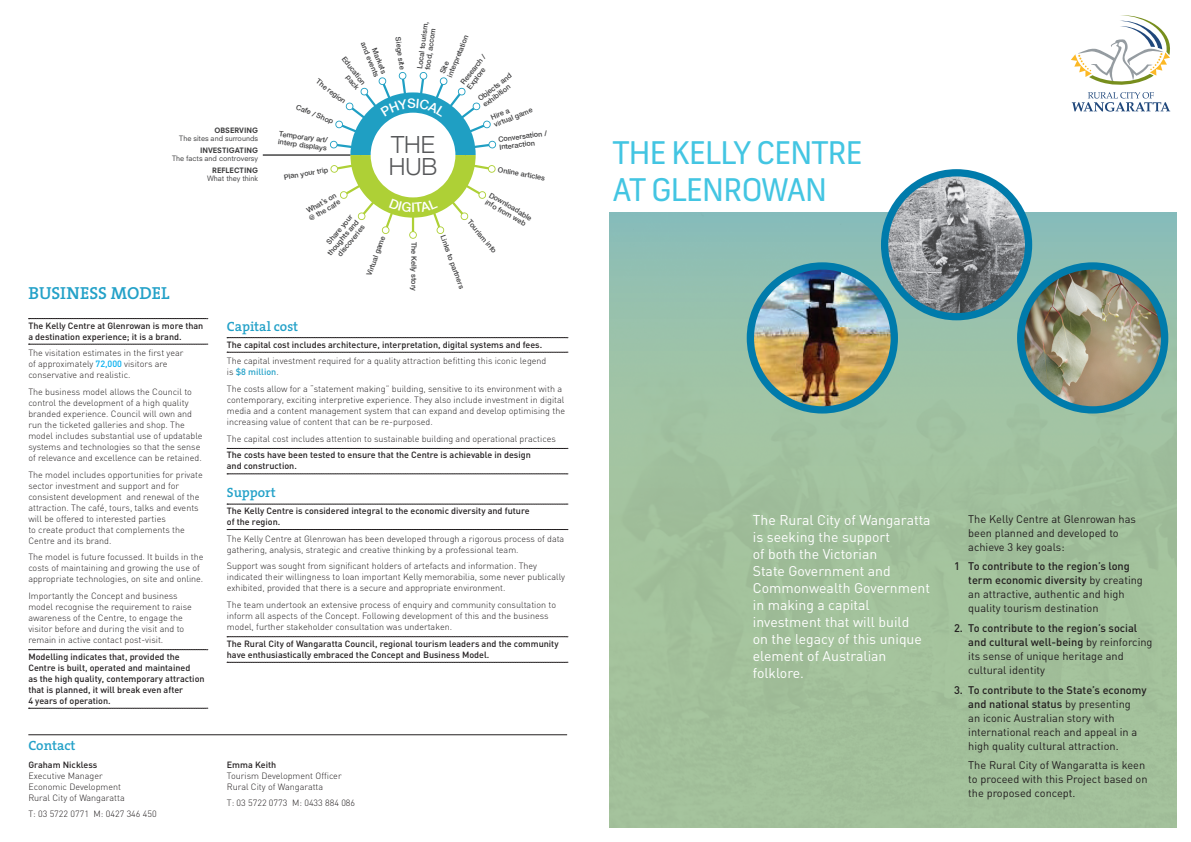
<style>
.page{position:relative;width:1191px;height:842px;background:#fff}
.page>*{position:absolute;margin:0;border:0;box-sizing:border-box;transform-origin:0 0}
.t1{font:31.2px/37.1px "Frank";color:#43c5e2}
.t2{font:300 23.7px/22.6px "Helvetica Neue";color:#57585a}
.t3{font:600 17.5px "The Serif";color:#23a1c8}
.t4{font:14px/17px "DIN";color:#fff}
.t5{font:600 13.5px "The Serif";color:#23a1c8}
.t6{font:11px/14px "DIN";color:#231f20}
.t7{font:300 9px/11px "DIN";color:#231f20}
.t8{font:500 9px/11px "DIN";color:#231f20}
.t9{font:500 7.2px/7.9px "Helvetica Neue";color:#3e3e3f}
.t10{font:7.2px "Neuzeit S";color:#3e3e3f}
.t11{font:800 7.2px "Neuzeit S";color:#3e3e3f}
.s1{font-weight:500;color:#00aeef}
.s2{font-weight:500;color:#23a1c8}
.s3{font-weight:500}
</style>
<div class="page">
<svg style="left:28px;top:318px;width:180px;height:1px"></svg>
<svg style="left:28px;top:344px;width:180px;height:1px"></svg>
<svg style="left:28px;top:649px;width:180px;height:1px"></svg>
<svg style="left:28px;top:708px;width:180px;height:1px"></svg>
<svg style="left:227px;top:337px;width:341px;height:1px"></svg>
<svg style="left:227px;top:352px;width:341px;height:1px"></svg>
<svg style="left:227px;top:448px;width:341px;height:1px"></svg>
<svg style="left:227px;top:474px;width:341px;height:1px"></svg>
<svg style="left:227px;top:504px;width:341px;height:1px"></svg>
<svg style="left:227px;top:529px;width:341px;height:1px"></svg>
<svg style="left:227px;top:637px;width:341px;height:1px"></svg>
<svg style="left:227px;top:662px;width:341px;height:1px"></svg>
<hr style="left:28px;top:735px;width:539px;height:1px;background:#231f20">
<hr style="left:263px;top:154px;width:87px;height:2px;background:#3e3e3f">
<img style="left:609px;top:213px;width:567px;height:615px">
<img style="left:884px;top:173px;width:144px;height:144px;border-radius:72px">
<div style="left:881px;top:169px;width:151px;height:151px;border:7px solid #007bab;border-radius:50%"></div>
<img style="left:1020px;top:266px;width:144px;height:144px;border-radius:72px">
<div style="left:1017px;top:262px;width:151px;height:151px;border:7px solid #007bab;border-radius:50%"></div>
<img style="left:750px;top:266px;width:144px;height:144px;border-radius:72px">
<div style="left:746px;top:262px;width:152px;height:151px;border:7px solid #007bab;border-radius:50%"></div>
<svg style="left:1071px;top:15px;width:99px;height:97px"></svg>
<svg style="left:330px;top:72px;width:166px;height:167px"></svg>
<p class="t11" style="left:214px;top:126px;width:45px">OBSERVING</p>
<p class="t10" style="left:179px;top:133px;width:80px">The sites and surrounds</p>
<p class="t11" style="left:200px;top:146px;width:60px">INVESTIGATING</p>
<p class="t10" style="left:172px;top:154px;width:87px">The facts and controversy</p>
<p class="t11" style="left:212px;top:166px;width:47px">REFLECTING</p>
<p class="t10" style="left:207px;top:174px;width:53px">What they think</p>
<h3 class="t3" style="left:28px;top:279px;width:143px">BUSINESS MODEL</h3>
<p class="t9" style="left:415px;top:68px;width:49px;rotate:-82deg">Local tourism, food, accom</p>
<p class="t9" style="left:438px;top:72px;width:46px;rotate:-67deg">Site interpretation</p>
<p class="t9" style="left:374px;top:38px;width:38px;text-align:right;rotate:67deg">Markets and events</p>
<p class="t9" style="left:402px;top:36px;width:34px;rotate:82deg">Siege site</p>
<p class="t9" style="left:459px;top:81px;width:38px;rotate:-53deg">Research /<br>Explore</p>
<p class="t9" style="left:347px;top:55px;width:35px;text-align:right;rotate:53deg">Education pack</p>
<p class="t9" style="left:476px;top:96px;width:42px;rotate:-37deg">Objects and exhibition</p>
<p class="t9" style="left:489px;top:114px;width:42px;rotate:-23deg">Hire a virtual game</p>
<p class="t9" style="left:498px;top:135px;width:50px;rotate:-8deg">Conversation /<br>Interaction</p>
<p class="t9" style="left:319px;top:77px;width:37px;rotate:37deg">The region</p>
<p class="t9" style="left:298px;top:103px;width:41px;rotate:23deg">Cafe / Shop</p>
<p class="t9" style="left:280px;top:129px;width:50px;rotate:8deg">Temporary art/ interp displays</p>
<h2 class="t2" style="left:389px;top:132px;width:50px">THE<br>HUB</h2>
<p class="t9" style="left:499px;top:166px;width:49px;rotate:10deg">Online articles</p>
<p class="t9" style="left:492px;top:191px;width:49px;rotate:30deg">Downloadable info from web</p>
<p class="t9" style="left:283px;top:173px;width:46px;rotate:-10deg">Plan your trip</p>
<p class="t9" style="left:304px;top:208px;width:36px;rotate:-30deg">What’s on @ the cafe</p>
<p class="t9" style="left:320px;top:247px;width:46px;text-align:right;rotate:-50deg">Share your thoughts and discoveries</p>
<p class="t9" style="left:472px;top:218px;width:42px;rotate:50deg">Tourism info</p>
<p class="t9" style="left:446px;top:234px;width:58px;rotate:70deg">Links to partners</p>
<p class="t9" style="left:365px;top:274px;width:43px;rotate:-70deg">Virtual game</p>
<p class="t9" style="left:418px;top:241px;width:51px;rotate:90deg">The Kelly story</p>
<p class="t8" style="left:28px;top:320px;width:177px">The Kelly Centre at Glenrowan is more than a destination experience; it is a brand.</p>
<p class="t7" style="left:28px;top:348px;width:157px">The visitation estimates in the first year of approximately <span class="s1">72,000</span> visitors are conservative and realistic.</p>
<p class="t7" style="left:28px;top:386px;width:175px">The business model allows the Council to control the development of a high quality branded experience. Council will own and run the ticketed galleries and shop. The model includes substantial use of updatable systems and technologies so that the sense of relevance and excellence can be retained.</p>
<p class="t7" style="left:28px;top:469px;width:176px">The model includes opportunities for private sector investment and support and for consistent development and renewal of the attraction. The café, tours, talks and events will be offered to interested parties<br>to create product that complements the Centre and its brand.</p>
<p class="t7" style="left:28px;top:552px;width:177px">The model is future focussed. It builds in the costs of maintaining and growing the use of appropriate technologies, on site and online.</p>
<p class="t7" style="left:28px;top:590px;width:165px">Importantly the Concept and business model recognise the requirement to raise awareness of the Centre, to engage the visitor before and during the visit and to remain in active contact post-visit.</p>
<p class="t8" style="left:28px;top:651px;width:178px">Modelling indicates that, provided the Centre is built, operated and maintained<br>as the high quality, contemporary attraction that is planned, it will break even after<br>4 years of operation.</p>
<h3 class="t5" style="left:28px;top:734px;width:49px">Contact</h3>
<p class="t8" style="left:28px;top:759px;width:70px">Graham Nickless</p>
<p class="t7" style="left:28px;top:770px;width:98px">Executive Manager<br>Economic Development<br>Rural City of Wangaratta</p>
<p class="t7" style="left:28px;top:808px;width:130px">T: 03 5722 0771 M: 0427 346 450</p>
<h3 class="t5" style="left:227px;top:315px;width:73px">Capital cost</h3>
<p class="t8" style="left:227px;top:339px;width:317px">The capital cost includes architecture, interpretation, digital systems and fees.</p>
<p class="t7" style="left:227px;top:356px;width:321px">The capital investment required for a quality attraction befitting this iconic legend is <span class="s2">$8 million</span>.</p>
<p class="t7" style="left:227px;top:383px;width:340px">The costs allow for a “statement making” building, sensitive to its environment with a contemporary, exciting interpretive experience. They also include investment in digital media and a content management system that can expand and develop optimising the increasing value of content that can be re-purposed.</p>
<p class="t7" style="left:227px;top:433px;width:330px">The capital cost includes attention to sustainable building and operational practices</p>
<p class="t8" style="left:227px;top:449px;width:305px">The costs have been tested to ensure that the Centre is achievable in design and construction.</p>
<h3 class="t5" style="left:227px;top:482px;width:50px">Support</h3>
<p class="t8" style="left:227px;top:505px;width:304px">The Kelly Centre is considered integral to the economic diversity and future of the region.</p>
<p class="t7" style="left:227px;top:533px;width:339px">The Kelly Centre at Glenrowan has been developed through a rigorous process of data gathering, analysis, strategic and creative thinking by a professional team.</p>
<p class="t7" style="left:227px;top:561px;width:339px">Support was sought from significant holders of artefacts and information. They indicated their willingness to loan important Kelly memorabilia, some never publically exhibited, provided that there is a secure and appropriate environment.</p>
<p class="t7" style="left:227px;top:599px;width:331px">The team undertook an extensive process of enquiry and community consultation to inform all aspects of the Concept. Following development of this and the business model, further stakeholder consultation was undertaken.</p>
<p class="t8" style="left:227px;top:638px;width:333px">The Rural City of Wangaratta Council, regional tourism leaders and the community have enthusiastically embraced the Concept and Business Model.</p>
<p class="t8" style="left:227px;top:759px;width:51px">Emma Keith</p>
<p class="t7" style="left:227px;top:770px;width:116px">Tourism Development Officer<br>Rural City of Wangaratta</p>
<p class="t7" style="left:227px;top:798px;width:130px">T: 03 5722 0773 M: 0433 884 086</p>
<h1 class="t1" style="left:613px;top:135px;width:250px">THE KELLY CENTRE<br>AT GLENROWAN</h1>
<h3 class="t4" style="left:753px;top:511px;width:179px">The Rural City of Wangaratta is seeking the support<br>of both the Victorian<br>State Government and<br>Commonwealth Government in making a capital investment that will build<br>on the legacy of this unique element of Australian folklore.</h3>
<p class="t6" style="left:968px;top:511px;width:169px">The Kelly Centre at Glenrowan has been planned and developed to achieve 3 key goals:</p>
<p class="t6" style="left:968px;top:559px;width:176px;text-indent:-14px"><span class="s3">1 To contribute to the region’s long term economic diversity</span> by creating an attractive, authentic and high quality tourism destination</p>
<p class="t6" style="left:968px;top:621px;width:186px;text-indent:-14px"><span class="s3">2. To contribute to the region’s social and cultural well-being</span> by reinforcing its sense of unique heritage and cultural identity</p>
<p class="t6" style="left:968px;top:682px;width:180px;text-indent:-14px"><span class="s3">3. To contribute to the State’s economy and national status</span> by presenting<br>an iconic Australian story with international reach and appeal in a high quality cultural attraction.</p>
<p class="t6" style="left:968px;top:758px;width:181px">The Rural City of Wangaratta is keen to proceed with this Project based on the proposed concept.</p>
</div>
